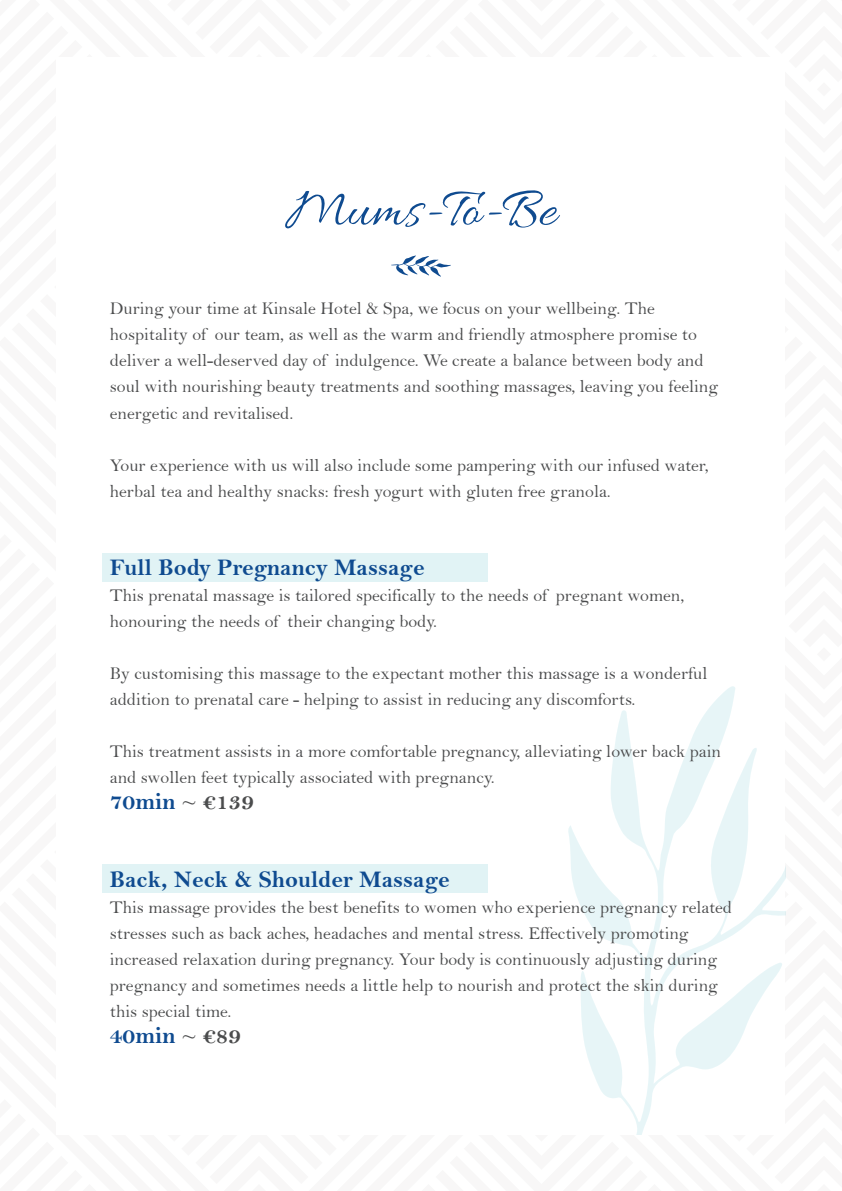
<style>
.page{position:relative;width:842px;height:1191px;background:#fff}
.page>*{position:absolute;margin:0;border:0;box-sizing:border-box;transform-origin:0 0}
.t1{font:56px "Allura";color:#0f4b90}
.t2{font:24px "Bell MT Bold";color:#0f4b90}
.t3{font:18px/26px "Bell";color:#4b4c4d}
.s1{font-family:"Bell";color:#4b4c4d}
.s2{color:#4b4c4d}
</style>
<div class="page">
<svg style="left:568px;top:686px;width:217px;height:448px"></svg>
<svg style="left:782px;top:930px;width:3px;height:204px"></svg>
<div style="left:102px;top:864px;width:386px;height:28px;background:#e1f3f5"></div>
<div style="left:102px;top:552px;width:386px;height:29px;background:#e1f3f5"></div>
<svg style="left:391px;top:255px;width:60px;height:22px"></svg>
<p class="t1" style="left:286px;top:179px;width:272px">Mums-To-Be</p>
<p class="t3" style="left:110px;top:296px;width:610px">During your time at Kinsale Hotel &amp; Spa, we focus on your wellbeing. The hospitality of our team, as well as the warm and friendly atmosphere promise to deliver a well-deserved day of indulgence. We create a balance between body and soul with nourishing beauty treatments and soothing massages, leaving you feeling energetic and revitalised.</p>
<p class="t3" style="left:110px;top:452px;width:600px">Your experience with us will also include some pampering with our infused water, herbal tea and healthy snacks: fresh yogurt with gluten free granola.</p>
<p class="t2" style="left:110px;top:552px;width:316px">Full Body Pregnancy Massage</p>
<p class="t3" style="left:110px;top:582px;width:576px">This prenatal massage is tailored specifically to the needs of pregnant women, honouring the needs of their changing body.</p>
<p class="t3" style="left:110px;top:660px;width:599px">By customising this massage to the expectant mother this massage is a wonderful addition to prenatal care - helping to assist in reducing any discomforts.</p>
<p class="t3" style="left:110px;top:738px;width:613px">This treatment assists in a more comfortable pregnancy, alleviating lower back pain and swollen feet typically associated with pregnancy.</p>
<p class="t2" style="left:110px;top:786px;width:146px">70min <span class="s1">~</span> <span class="s2">€139</span></p>
<p class="t2" style="left:110px;top:864px;width:341px">Back, Neck &amp; Shoulder Massage</p>
<p class="t3" style="left:110px;top:894px;width:624px">This massage provides the best benefits to women who experience pregnancy related stresses such as back aches, headaches and mental stress. Effectively promoting increased relaxation during pregnancy. Your body is continuously adjusting during pregnancy and sometimes needs a little help to nourish and protect the skin during this special time.</p>
<p class="t2" style="left:110px;top:1020px;width:133px">40min <span class="s1">~</span> <span class="s2">€89</span></p>
</div>
